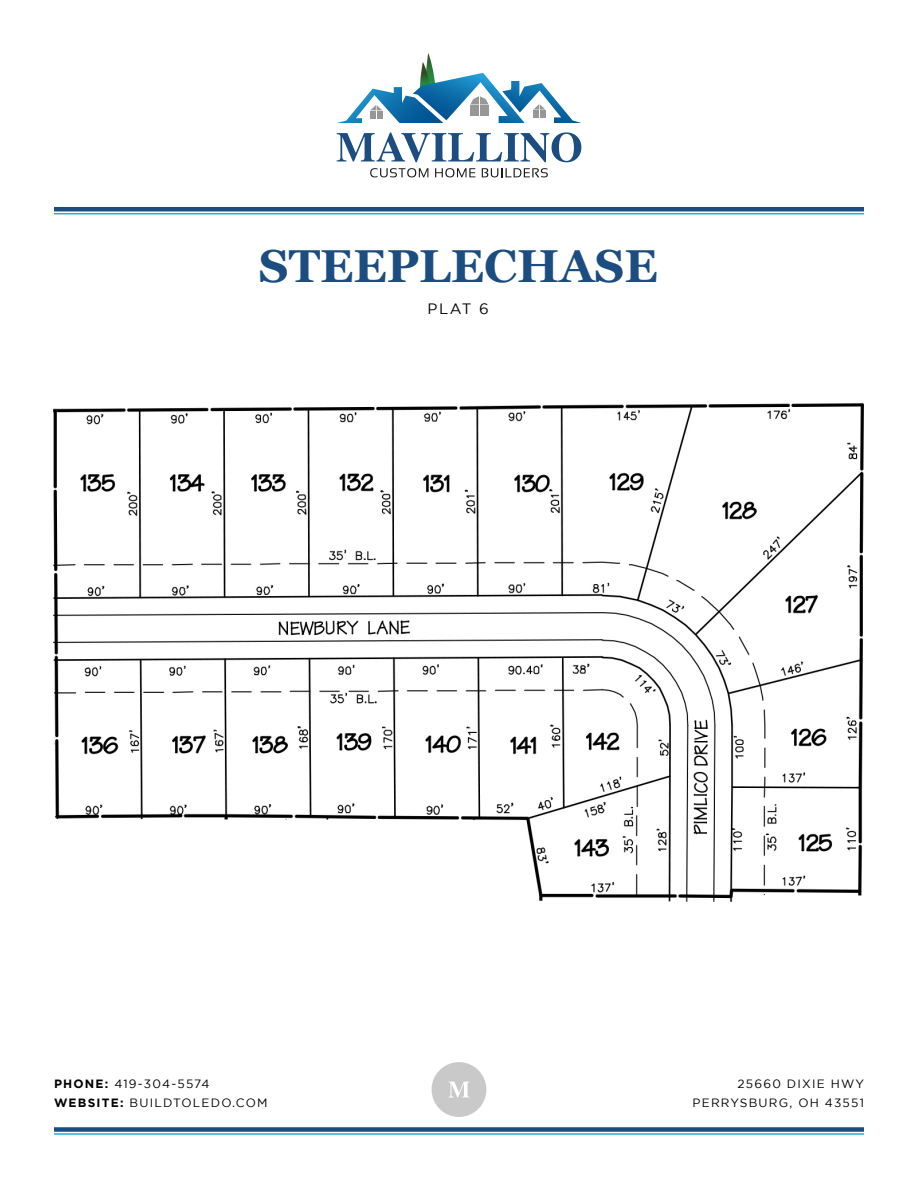
<style>
.page{position:relative;width:918px;height:1188px;background:#fff}
.page>*{position:absolute;margin:0;border:0;box-sizing:border-box;transform-origin:0 0}
.t1{font:700 46.2px "Georgia";color:#1c4d80}
.t2{font:15px "Gotham";color:#000}
.t3{font:12px/19.5px "Gotham";letter-spacing:.1em;color:#000;text-align:right}
.s1{font-weight:700}
</style>
<div class="page">
<hr style="left:54px;top:207px;width:810px;height:4px;background:#1c4d80">
<div style="left:54px;top:1127px;width:810px;height:5px;background:#1c4d80"></div>
<svg style="left:337px;top:53px;width:244px;height:70px"></svg>
<svg style="left:370px;top:168px;width:58px;height:9px"></svg>
<svg style="left:435px;top:168px;width:40px;height:9px"></svg>
<svg style="left:482px;top:168px;width:66px;height:9px"></svg>
<svg style="left:337px;top:132px;width:244px;height:30px"></svg>
<div style="left:432px;top:1062px;width:54px;height:55px;background:#c9c9c9;border-radius:50%"></div>
<svg style="left:449px;top:1082px;width:20px;height:15px"></svg>
<img style="left:54px;top:403px;width:810px;height:499px">
<h1 class="t1" style="left:259px;top:232px;width:400px">STEEPLECHASE</h1>
<p class="t2" style="left:428px;top:300px;width:63px">PLAT 6</p>
<p class="t3" style="left:54px;top:1073px;width:215px;text-align:left"><span class="s1">PHONE:</span> 419-304-5574<br><span class="s1">WEBSITE:</span> BUILDTOLEDO.COM</p>
<p class="t3" style="left:693px;top:1074px;width:173px">25660 DIXIE HWY<br>PERRYSBURG, OH 43551</p>
</div>
